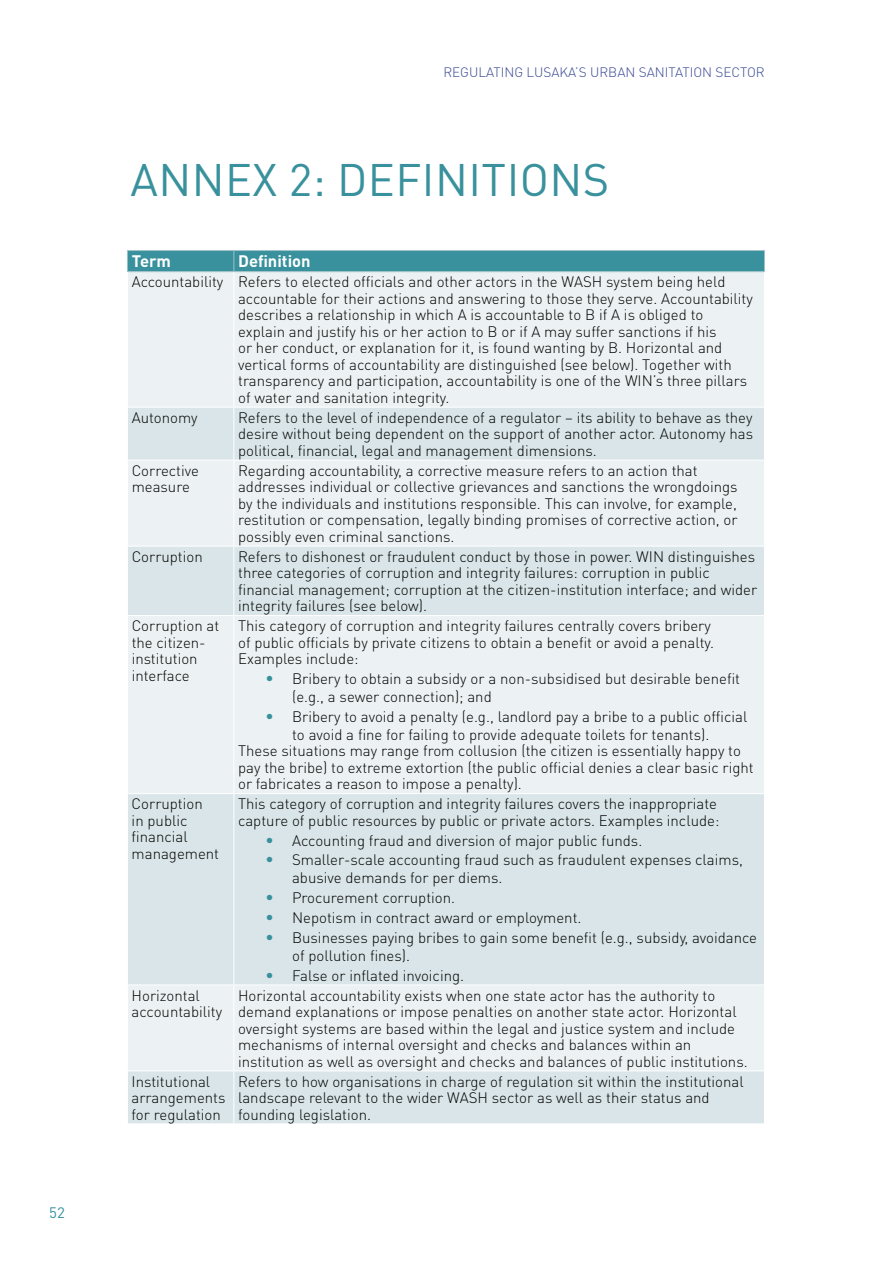
<style>
.page{position:relative;width:893px;height:1263px;background:#fff}
.page>*{position:absolute;margin:0;border:0;box-sizing:border-box;transform-origin:0 0}
.t1{font:45px "DINOT";letter-spacing:.01em;color:#38919c}
.t2{font:700 16.5px "DINOT";color:#fff}
.t3{font:300 15px/16.5px "DINOT";color:#000}
.t4{font:15px "DINOT";color:#38919c}
.t5{font:300 13.5px "DINOT";color:#394792}
.s1{font-size:16.5px;color:#38919c}
</style>
<div class="page">
<div style="left:128px;top:272px;width:636px;height:135px;background:#ecf2f3"></div>
<svg style="left:128px;top:408px;width:636px;height:715px;background:#e2ebed"></svg>
<hr style="left:127px;top:250px;width:107px;height:1px;background:#9fc1c7">
<hr style="left:234px;top:250px;width:531px;height:1px;background:#9fc1c7">
<div style="left:127px;top:251px;width:638px;height:20px;background:#38919c"></div>
<hr style="left:127px;top:271px;width:107px;height:1px;background:#9fc1c7">
<hr style="left:234px;top:271px;width:531px;height:1px;background:#9fc1c7">
<hr style="left:233px;top:272px;width:1px;height:135px;background:#fff">
<hr style="left:233px;top:407px;width:1px;height:53px;background:#fff">
<hr style="left:127px;top:460px;width:107px;height:1px;background:#fff">
<hr style="left:234px;top:460px;width:531px;height:1px;background:#fff">
<hr style="left:233px;top:460px;width:1px;height:86px;background:#fff">
<hr style="left:233px;top:616px;width:1px;height:177px;background:#fff">
<hr style="left:233px;top:985px;width:1px;height:85px;background:#fff">
<hr style="left:127px;top:546px;width:107px;height:1px;background:#fff">
<hr style="left:127px;top:615px;width:107px;height:1px;background:#fff">
<hr style="left:234px;top:546px;width:531px;height:1px;background:#fff">
<hr style="left:233px;top:546px;width:1px;height:69px;background:#fff">
<hr style="left:234px;top:615px;width:531px;height:1px;background:#fff">
<hr style="left:127px;top:793px;width:107px;height:1px;background:#fff">
<hr style="left:127px;top:984px;width:107px;height:1px;background:#fff">
<hr style="left:234px;top:793px;width:531px;height:1px;background:#fff">
<hr style="left:233px;top:794px;width:1px;height:190px;background:#fff">
<hr style="left:234px;top:984px;width:531px;height:1px;background:#fff">
<hr style="left:127px;top:1070px;width:107px;height:1px;background:#fff">
<hr style="left:234px;top:1070px;width:531px;height:1px;background:#fff">
<hr style="left:233px;top:1071px;width:1px;height:52px;background:#fff">
<p class="t4" style="left:49px;top:1202px;width:17px">52</p>
<p class="t5" style="left:443px;top:63px;width:323px">REGULATING LUSAKA’S URBAN SANITATION SECTOR</p>
<h1 class="t1" style="left:130px;top:149px;width:480px">ANNEX 2: DEFINITIONS</h1>
<p class="t2" style="left:132px;top:250px;width:41px">Term</p>
<p class="t2" style="left:238px;top:250px;width:74px">Definition</p>
<p class="t3" style="left:238px;top:273px;width:516px;text-indent:-106px">Accountability Refers to elected officials and other actors in the WASH system being held accountable for their actions and answering to those they serve. Accountability describes a relationship in which A is accountable to B if A is obliged to explain and justify his or her action to B or if A may suffer sanctions if his<br>or her conduct, or explanation for it, is found wanting by B. Horizontal and vertical forms of accountability are distinguished (see below). Together with transparency and participation, accountability is one of the WIN’s three pillars of water and sanitation integrity.</p>
<p class="t3" style="left:132px;top:409px;width:68px">Autonomy</p>
<p class="t3" style="left:238px;top:409px;width:517px;text-align:justify">Refers to the level of independence of a regulator – its ability to behave as they desire without being dependent on the support of another actor. Autonomy has political, financial, legal and management dimensions.</p>
<p class="t3" style="left:132px;top:462px;width:69px">Corrective measure</p>
<p class="t3" style="left:238px;top:462px;width:501px">Regarding accountability, a corrective measure refers to an action that addresses individual or collective grievances and sanctions the wrongdoings by the individuals and institutions responsible. This can involve, for example, restitution or compensation, legally binding promises of corrective action, or possibly even criminal sanctions.</p>
<p class="t3" style="left:132px;top:547px;width:73px">Corruption</p>
<p class="t3" style="left:238px;top:547px;width:521px">Refers to dishonest or fraudulent conduct by those in power. WIN distinguishes three categories of corruption and integrity failures: corruption in public financial management; corruption at the citizen-institution interface; and wider integrity failures (see below).</p>
<p class="t3" style="left:132px;top:617px;width:89px">Corruption at the citizen&shy;institution interface</p>
<p class="t3" style="left:238px;top:617px;width:477px">This category of corruption and integrity failures centrally covers bribery of public officials by private citizens to obtain a benefit or avoid a penalty.<br>Examples include:</p>
<p class="t3" style="left:292px;top:669px;width:449px;line-height:18px;text-indent:-27px"><span class="s1">•</span> Bribery to obtain a subsidy or a non-subsidised but desirable benefit (e.g., a sewer connection); and</p>
<p class="t3" style="left:292px;top:707px;width:457px;line-height:18px;text-indent:-27px"><span class="s1">•</span> Bribery to avoid a penalty (e.g., landlord pay a bribe to a public official to avoid a fine for failing to provide adequate toilets for tenants).</p>
<p class="t3" style="left:238px;top:742px;width:517px">These situations may range from collusion (the citizen is essentially happy to pay the bribe) to extreme extortion (the public official denies a clear basic right or fabricates a reason to impose a penalty).</p>
<p class="t3" style="left:132px;top:795px;width:89px">Corruption<br>in public financial management</p>
<p class="t3" style="left:238px;top:795px;width:483px">This category of corruption and integrity failures covers the inappropriate capture of public resources by public or private actors. Examples include:</p>
<p class="t3" style="left:265px;top:831px;width:379px"><span class="s1">•</span> Accounting fraud and diversion of major public funds.</p>
<p class="t3" style="left:292px;top:850px;width:452px;line-height:18px;text-indent:-27px"><span class="s1">•</span> Smaller-scale accounting fraud such as fraudulent expenses claims, abusive demands for per diems.</p>
<p class="t3" style="left:265px;top:889px;width:191px"><span class="s1">•</span> Procurement corruption.</p>
<p class="t3" style="left:265px;top:909px;width:318px"><span class="s1">•</span> Nepotism in contract award or employment.</p>
<p class="t3" style="left:292px;top:928px;width:466px;line-height:18px;text-indent:-27px"><span class="s1">•</span> Businesses paying bribes to gain some benefit (e.g., subsidy, avoidance of pollution fines).</p>
<p class="t3" style="left:265px;top:966px;width:200px"><span class="s1">•</span> False or inflated invoicing.</p>
<p class="t3" style="left:132px;top:986px;width:92px">Horizontal accountability</p>
<p class="t3" style="left:238px;top:986px;width:511px">Horizontal accountability exists when one state actor has the authority to demand explanations or impose penalties on another state actor. Horizontal oversight systems are based within the legal and justice system and include mechanisms of internal oversight and checks and balances within an institution as well as oversight and checks and balances of public institutions.</p>
<p class="t3" style="left:132px;top:1072px;width:95px">Institutional arrangements for regulation</p>
<p class="t3" style="left:238px;top:1072px;width:507px">Refers to how organisations in charge of regulation sit within the institutional landscape relevant to the wider WASH sector as well as their status and founding legislation.</p>
</div>
